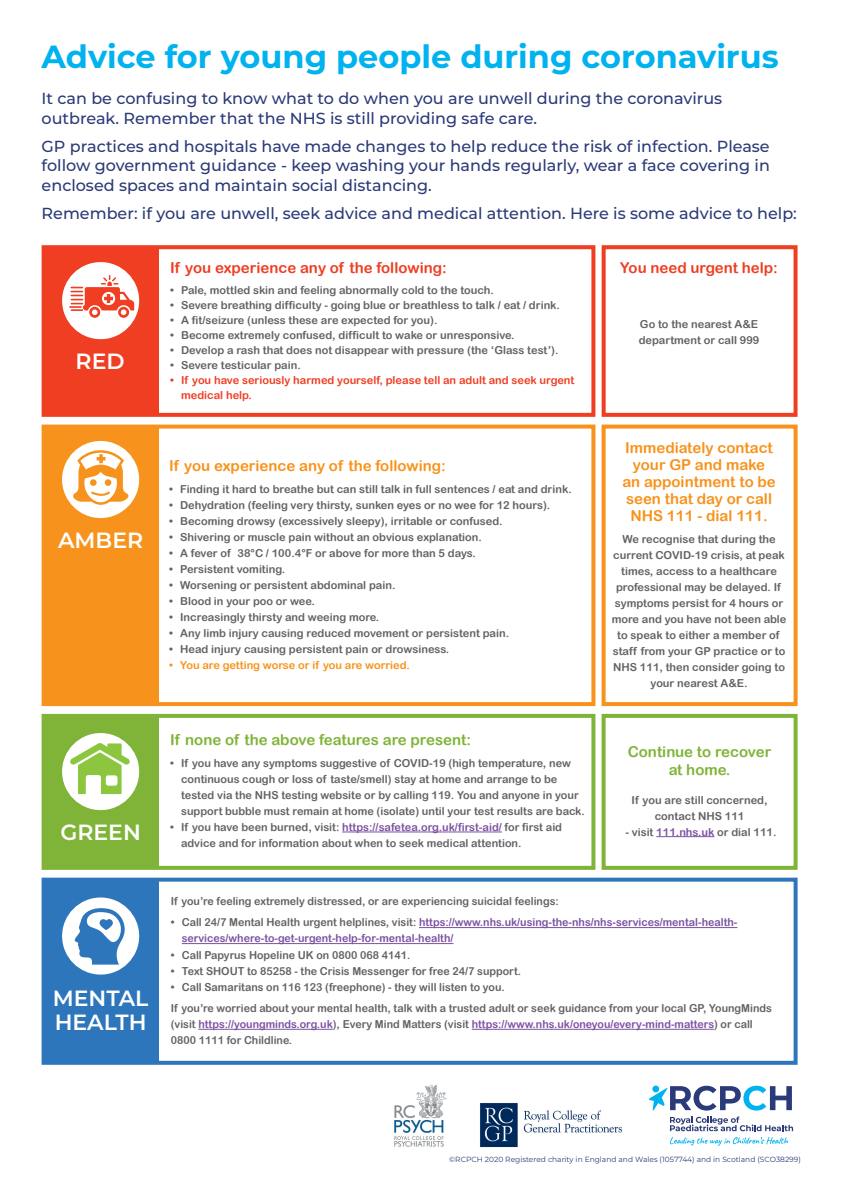
<style>
.page{position:relative;width:842px;height:1191px;background:#fff}
.page>*{position:absolute;margin:0;border:0;box-sizing:border-box;transform-origin:0 0}
.t1{font:700 32px "Montserrat";color:#00b3ef}
.t2{font:600 22px/24px "Montserrat";color:#fff}
.t3{font:500 16px/19.5px "Montserrat";color:#2b3a78}
.t4{font:15px/17px "Arial Rounded MT Bold";color:#f7931d;text-align:center}
.t5{font:15px/18px "Arial Rounded MT Bold";color:#7fb438;text-align:center}
.t6{font:15px "Arial Rounded MT Bold";color:#ef3e22}
.t7{font:11px/16px "Arial Rounded MT Bold";color:#636366}
.t8{font:11px/16px "Arial Rounded MT Bold";color:#7c51a1}
.t9{font:11px/15px "Arial Rounded MT Bold";color:#ef3e22}
.t10{font:11px "Arial Rounded MT Bold";color:#f7931d}
.t11{font:7.5px "Montserrat";color:#2b3a78}
.s1{color:#7c51a1}
.s2{color:#636366}
</style>
<div class="page">
<div style="left:42px;top:245px;width:553px;height:172px;border:4px solid #ef3e22"></div>
<div style="left:42px;top:424px;width:553px;height:282px;background:#fff;border:4px solid #f7931d"></div>
<div style="left:42px;top:714px;width:553px;height:156px;background:#fff;border:4px solid #7fb438"></div>
<div style="left:602px;top:245px;width:195px;height:172px;background:#fff;border:4px solid #ef3e22"></div>
<div style="left:602px;top:424px;width:195px;height:282px;background:#fff;border:4px solid #f7931d"></div>
<div style="left:602px;top:714px;width:195px;height:156px;background:#fff;border:4px solid #7fb438"></div>
<div style="left:43px;top:247px;width:116px;height:167px;background:#ef3e22"></div>
<div style="left:43px;top:426px;width:116px;height:279px;background:#f7931d"></div>
<div style="left:43px;top:714px;width:116px;height:153px;background:#7fb438"></div>
<hr style="left:342px;top:831px;width:160px;height:1px;background:#7c51a1">
<hr style="left:656px;top:836px;width:58px;height:1px;background:#7c51a1">
<div style="left:62px;top:262px;width:77px;height:77px;background:#fff;border-radius:50%"></div>
<svg style="left:70px;top:275px;width:64px;height:43px"></svg>
<div style="left:62px;top:733px;width:77px;height:77px;background:#fff;border-radius:50%"></div>
<svg style="left:70px;top:743px;width:60px;height:51px"></svg>
<div style="left:62px;top:441px;width:77px;height:77px;background:#fff;border-radius:50%"></div>
<svg style="left:73px;top:450px;width:56px;height:55px"></svg>
<div style="left:42px;top:877px;width:755px;height:187px;background:#fff;border:4px solid #2e76bc"></div>
<div style="left:43px;top:880px;width:116px;height:183px;background:#2e76bc"></div>
<div style="left:62px;top:897px;width:77px;height:77px;background:#fff;border-radius:50%"></div>
<svg style="left:75px;top:906px;width:50px;height:58px"></svg>
<hr style="left:419px;top:927px;width:318px;height:1px;background:#7c51a1">
<hr style="left:182px;top:943px;width:271px;height:1px;background:#7c51a1">
<hr style="left:198px;top:1029px;width:135px;height:1px;background:#7c51a1">
<hr style="left:472px;top:1029px;width:242px;height:1px;background:#7c51a1">
<svg style="left:670px;top:1116px;width:123px;height:29px"></svg>
<svg style="left:649px;top:1085px;width:143px;height:25px"></svg>
<div style="left:652px;top:1085px;width:7px;height:7px;background:#00b3ef;border-radius:50%"></div>
<img style="left:480px;top:1103px;width:142px;height:44px">
<img style="left:394px;top:1084px;width:53px;height:63px">
<h1 class="t1" style="left:42px;top:33px;width:739px">Advice for young people during coronavirus</h1>
<h3 class="t3" style="left:42px;top:88px;width:682px">It can be confusing to know what to do when you are unwell during the coronavirus outbreak. Remember that the NHS is still providing safe care.</h3>
<h3 class="t3" style="left:42px;top:136px;width:730px;text-align:justify">GP practices and hospitals have made changes to help reduce the risk of infection. Please follow government guidance - keep washing your hands regularly, wear a face covering in enclosed spaces and maintain social distancing.</h3>
<h3 class="t3" style="left:42px;top:203px;width:757px">Remember: if you are unwell, seek advice and medical attention. Here is some advice to help:</h3>
<h2 class="t2" style="left:76px;top:348px;width:50px">RED</h2>
<h2 class="t2" style="left:58px;top:527px;width:87px">AMBER</h2>
<h2 class="t2" style="left:60px;top:819px;width:82px">GREEN</h2>
<h2 class="t2" style="left:53px;top:985px;width:97px">MENTAL<br>HEALTH</h2>
<h3 class="t6" style="left:170px;top:259px;width:278px">If you experience any of the following:</h3>
<p class="t7" style="left:170px;top:282px;width:325px">• Pale, mottled skin and feeling abnormally cold to the touch.</p>
<p class="t7" style="left:170px;top:297px;width:391px">• Severe breathing difficulty - going blue or breathless to talk / eat / drink.</p>
<p class="t7" style="left:170px;top:312px;width:269px">• A fit/seizure (unless these are expected for you).</p>
<p class="t7" style="left:170px;top:327px;width:346px">• Become extremely confused, difficult to wake or unresponsive.</p>
<p class="t7" style="left:170px;top:342px;width:390px">• Develop a rash that does not disappear with pressure (the ‘Glass test’).</p>
<p class="t7" style="left:170px;top:357px;width:132px">• Severe testicular pain.</p>
<p class="t9" style="left:181px;top:372px;width:395px;text-indent:-11px">• If you have seriously harmed yourself, please tell an adult and seek urgent medical help.</p>
<h3 class="t4" style="left:169px;top:457px;width:278px">If you experience any of the following:</h3>
<p class="t7" style="left:169px;top:481px;width:404px">• Finding it hard to breathe but can still talk in full sentences / eat and drink.</p>
<p class="t7" style="left:169px;top:497px;width:383px">• Dehydration (feeling very thirsty, sunken eyes or no wee for 12 hours).</p>
<p class="t7" style="left:169px;top:513px;width:335px">• Becoming drowsy (excessively sleepy), irritable or confused.</p>
<p class="t7" style="left:169px;top:529px;width:314px">• Shivering or muscle pain without an obvious explanation.</p>
<p class="t7" style="left:169px;top:545px;width:308px">• A fever of 38°C / 100.4°F or above for more than 5 days.</p>
<p class="t7" style="left:169px;top:561px;width:118px">• Persistent vomiting.</p>
<p class="t7" style="left:169px;top:577px;width:228px">• Worsening or persistent abdominal pain.</p>
<p class="t7" style="left:169px;top:593px;width:147px">• Blood in your poo or wee.</p>
<p class="t7" style="left:169px;top:609px;width:212px">• Increasingly thirsty and weeing more.</p>
<p class="t7" style="left:169px;top:625px;width:342px">• Any limb injury causing reduced movement or persistent pain.</p>
<p class="t7" style="left:169px;top:641px;width:282px">• Head injury causing persistent pain or drowsiness.</p>
<p class="t10" style="left:169px;top:658px;width:242px">• You are getting worse or if you are worried.</p>
<h3 class="t5" style="left:170px;top:730px;width:302px">If none of the above features are present:</h3>
<p class="t7" style="left:181px;top:755px;width:405px;text-indent:-11px">• If you have any symptoms suggestive of COVID-19 (high temperature, new continuous cough or loss of taste/smell) stay at home and arrange to be tested via the NHS testing website or by calling 119. You and anyone in your support bubble must remain at home (isolate) until your test results are back.</p>
<p class="t7" style="left:181px;top:819px;width:382px;text-indent:-11px">• If you have been burned, visit: <span class="s1">https://safetea.org.uk/first-aid/</span> for first aid advice and for information about when to seek medical attention.</p>
<h3 class="t6" style="left:620px;top:259px;width:159px">You need urgent help:</h3>
<p class="t7" style="left:639px;top:316px;width:122px">Go to the nearest A&amp;E department or call 999</p>
<h3 class="t4" style="left:622px;top:439px;width:155px">Immediately contact your GP and make an appointment to be seen that day or call<br>NHS 111 - dial 111.</h3>
<p class="t7" style="left:612px;top:531px;width:176px;text-align:center">We recognise that during the current COVID-19 crisis, at peak times, access to a healthcare professional may be delayed. If symptoms persist for 4 hours or more and you have not been able to speak to either a member of staff from your GP practice or to<br>NHS 111, then consider going to your nearest A&amp;E.</p>
<h3 class="t5" style="left:628px;top:742px;width:145px">Continue to recover at home.</h3>
<p class="t7" style="left:631px;top:791px;width:138px;text-align:center">If you are still concerned, contact NHS 111</p>
<p class="t7" style="left:625px;top:823px;width:153px">- visit <span class="s1">111.nhs.uk</span> or dial 111.</p>
<p class="t7" style="left:171px;top:892px;width:389px">If you’re feeling extremely distressed, or are experiencing suicidal feelings:</p>
<p class="t8" style="left:182px;top:914px;width:557px;text-indent:-11px"><span class="s2">• Call 24/7 Mental Health urgent helplines, visit:</span> https://www.nhs.uk/using-the-nhs/nhs-services/mental-health&shy;services/where-to-get-urgent-help-for-mental-health/</p>
<p class="t7" style="left:171px;top:946px;width:241px">• Call Papyrus Hopeline UK on 0800 068 4141.</p>
<p class="t7" style="left:171px;top:962px;width:352px">• Text SHOUT to 85258 - the Crisis Messenger for free 24/7 support.</p>
<p class="t7" style="left:171px;top:975px;width:603px;line-height:21.7px">• Call Samaritans on 116 123 (freephone) - they will listen to you.<br>If you’re worried about your mental health, talk with a trusted adult or seek guidance from your local GP, YoungMinds</p>
<p class="t8" style="left:171px;top:1016px;width:583px"><span class="s2">(visit</span> https://youngminds.org.uk<span class="s2">), Every Mind Matters (visit</span> https://www.nhs.uk/oneyou/every-mind-matters<span class="s2">) or call<br>0800 1111 for Childline.</span></p>
<p class="t11" style="left:449px;top:1153px;width:353px">©RCPCH 2020 Registered charity in England and Wales (1057744) and in Scotland (SCO38299)</p>
</div>
